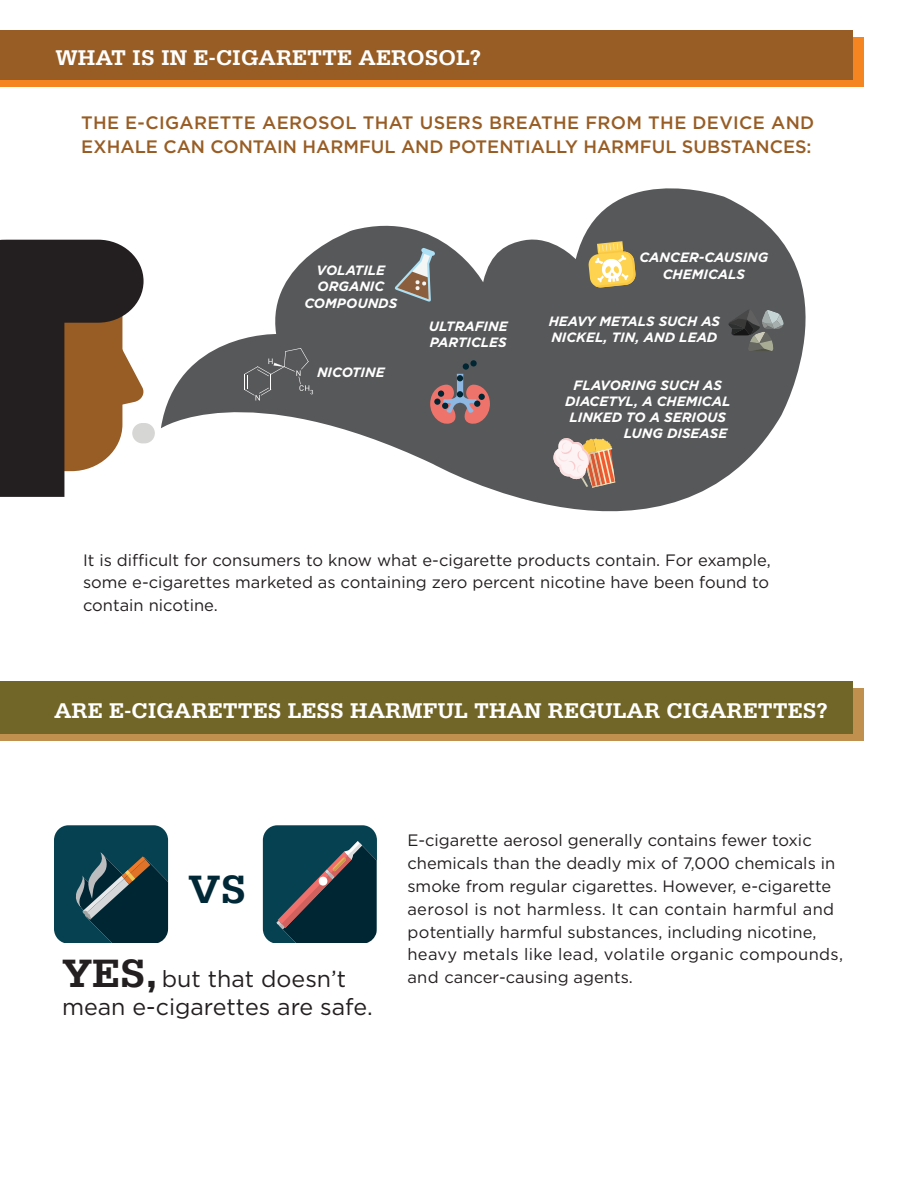
<style>
.page{position:relative;width:918px;height:1188px;background:#fff}
.page>*{position:absolute;margin:0;border:0;box-sizing:border-box;transform-origin:0 0}
.t1{font:700 41.85px "Serifa Std";color:#012837}
.t2{font:23.25px/27.9px "Gotham";color:#231f20}
.t3{font:700 22.5px "Serifa Std";color:#fff}
.t4{font:500 18px/24px "Gotham";color:#985d24}
.t5{font:16.5px/22.8px "Gotham";color:#231f20;text-align:justify}
.t6{font:italic 700 13.5px/16.2px "Gotham";color:#fff}
.s1{font-family:"Serifa Std";font-weight:700;font-size:41.85px}
</style>
<div class="page">
<div style="left:0;top:37px;width:864px;height:50px;background:#f58520"></div>
<div style="left:0;top:30px;width:853px;height:50px;background:#985d24"></div>
<svg style="left:161px;top:188px;width:645px;height:324px;fill:#57585a"></svg>
<svg style="left:244px;top:348px;width:69px;height:53px;background:#606163"></svg>
<svg style="left:394px;top:248px;width:41px;height:54px;background:#7f7e7b"></svg>
<div style="left:463px;top:363px;width:6px;height:7px;background:#002533;border-radius:50%"></div>
<svg style="left:430px;top:374px;width:60px;height:52px;background:#92696c"></svg>
<div style="left:470px;top:360px;width:7px;height:7px;background:#002533;border-radius:50%"></div>
<svg style="left:588px;top:241px;width:48px;height:47px;background:#d5bb6f"></svg>
<svg style="left:728px;top:310px;width:56px;height:41px;background:#636563"></svg>
<svg style="left:552px;top:437px;width:64px;height:51px"></svg>
<div style="left:132px;top:423px;width:23px;height:20px;background:#d6d6d5;border-radius:10px"></div>
<svg style="left:0;top:240px;width:145px;height:257px"></svg>
<div style="left:0;top:688px;width:864px;height:53px;background:#bf904e"></div>
<div style="left:0;top:682px;width:853px;height:52px;background:#726528"></div>
<svg style="left:54px;top:825px;width:114px;height:118px;background:#1b4651"></svg>
<svg style="left:263px;top:825px;width:114px;height:118px;background:#1a3f4b"></svg>
<h2 class="t3" style="left:55px;top:45px;width:427px">WHAT IS IN E-CIGARETTE AEROSOL?</h2>
<p class="t4" style="left:81px;top:111px;width:735px">THE E-CIGARETTE AEROSOL THAT USERS BREATHE FROM THE DEVICE AND<br>EXHALE CAN CONTAIN HARMFUL AND POTENTIALLY HARMFUL SUBSTANCES:</p>
<p class="t6" style="left:640px;top:250px;width:130px">CANCER-CAUSING</p>
<p class="t6" style="left:316px;top:262px;width:70px">VOLATILE</p>
<p class="t6" style="left:663px;top:266px;width:84px">CHEMICALS</p>
<p class="t6" style="left:304px;top:278px;width:94px;text-align:center">ORGANIC<br>COMPOUNDS</p>
<p class="t6" style="left:549px;top:313px;width:173px">HEAVY METALS SUCH AS<br>NICKEL, TIN, AND LEAD</p>
<p class="t6" style="left:429px;top:318px;width:80px">ULTRAFINE<br>PARTICLES</p>
<p class="t6" style="left:317px;top:364px;width:69px">NICOTINE</p>
<p class="t6" style="left:574px;top:377px;width:150px">FLAVORING SUCH AS</p>
<p class="t6" style="left:565px;top:393px;width:167px">DIACETYL, A CHEMICAL</p>
<p class="t6" style="left:569px;top:409px;width:158px">LINKED TO A SERIOUS</p>
<p class="t6" style="left:624px;top:425px;width:105px">LUNG DISEASE</p>
<p class="t5" style="left:83px;top:548px;width:689px">It is difficult for consumers to know what e-cigarette products contain. For example, some e-cigarettes marketed as containing zero percent nicotine have been found to contain nicotine.</p>
<h2 class="t3" style="left:54px;top:697px;width:775px">ARE E-CIGARETTES LESS HARMFUL THAN REGULAR CIGARETTES?</h2>
<p class="t1" style="left:188px;top:865px;width:60px">VS</p>
<p class="t2" style="left:62px;top:965px;width:312px"><span class="s1">YES,</span> but that doesn’t mean e-cigarettes are safe.</p>
<p class="t5" style="left:407px;top:829px;width:437px;text-align:left">E-cigarette aerosol generally contains fewer toxic chemicals than the deadly mix of 7,000 chemicals in smoke from regular cigarettes. However, e-cigarette aerosol is not harmless. It can contain harmful and potentially harmful substances, including nicotine, heavy metals like lead, volatile organic compounds, and cancer-causing agents.</p>
</div>
